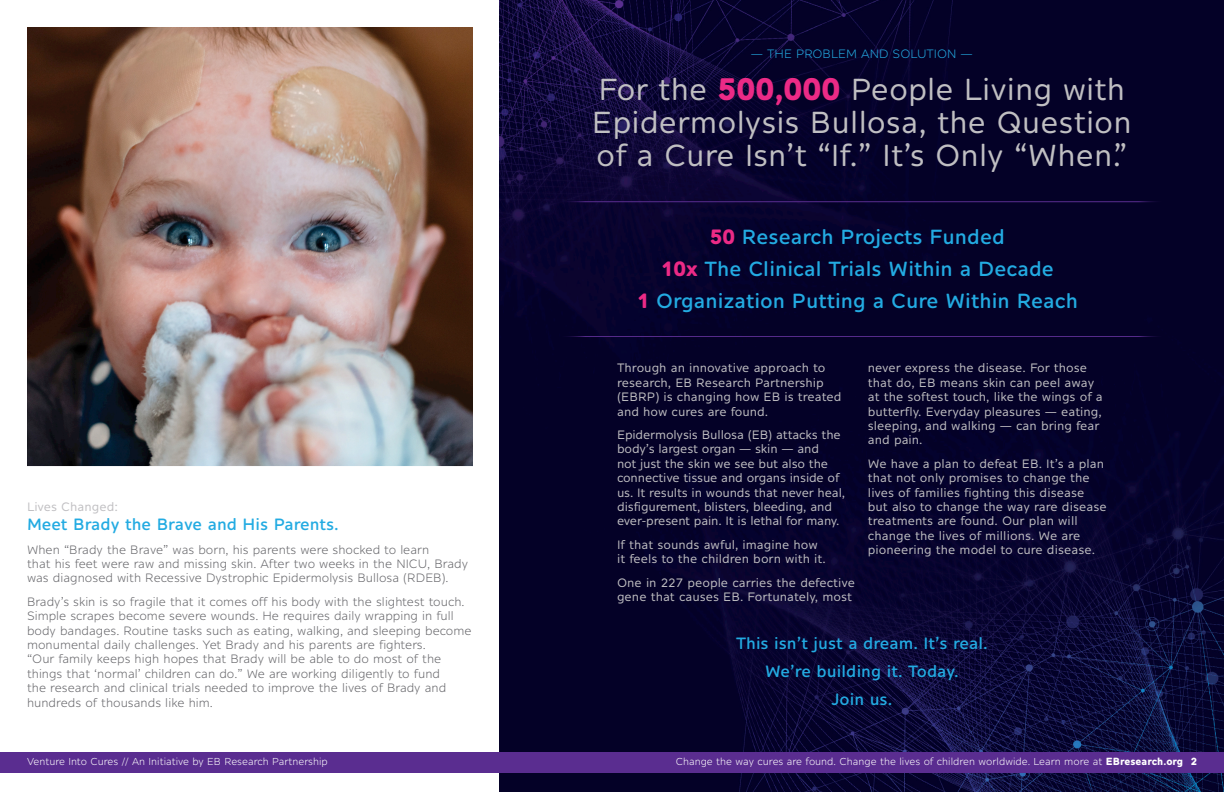
<style>
.page{position:relative;width:1224px;height:792px;background:#fff}
.page>*{position:absolute;margin:0;border:0;box-sizing:border-box;transform-origin:0 0}
.Headline_Span{font:30px/33px "Alleyn";color:#c0bfc2}
.Subhead_Span{font:500 20px "Alleyn";color:#23abe2}
.Subhead_Span-2{font:500 16px "Alleyn";color:#23abe2}
.Body_Copy_On_Purple{font:12px/14.4px "Alleyn";color:#c0bfc2}
.Body_Copy{font:12px/14.4px "Alleyn";color:#656569}
.Page_Section_Header{font:12px "Alleyn";color:#23abe2}
.Sidebar_Section{font:12px "Alleyn";color:#c0bfc2}
.Page_CTA{font:10px "Alleyn";color:#fff}
.s1{font-weight:700;color:#ec2a86}
.s2{font-weight:700}
</style>
<div class="page">
<img style="left:27px;top:27px;width:446px;height:439px">
<img style="left:500px;top:0;width:724px;height:792px">
<hr style="left:558px;top:201px;width:608px;height:1px;background:#5a2d90">
<hr style="left:558px;top:336px;width:608px;height:1px;background:#5a2d90">
<div style="left:0;top:752px;width:1224px;height:20px;background:#5a2d90"></div>
<p class="Page_Section_Header" style="left:751px;top:46px;width:223px">— THE PROBLEM AND SOLUTION —</p>
<p class="Headline_Span" style="left:592px;top:72px;width:541px">For the <span class="s1">500,000</span> People Living with<br>Epidermolysis Bullosa, the Question of a Cure Isn’t “If.” It’s Only “When.”</p>
<p class="Sidebar_Section" style="left:27px;top:500px;width:93px">Lives Changed:</p>
<p class="Subhead_Span-2" style="left:27px;top:515px;width:313px">Meet Brady the Brave and His Parents.</p>
<p class="Body_Copy" style="left:27px;top:542px;width:443px">When “Brady the Brave” was born, his parents were shocked to learn<br>that his feet were raw and missing skin. After two weeks in the NICU, Brady was diagnosed with Recessive Dystrophic Epidermolysis Bullosa (RDEB).</p>
<p class="Body_Copy" style="left:27px;top:594px;width:446px">Brady’s skin is so fragile that it comes off his body with the slightest touch.<br>Simple scrapes become severe wounds. He requires daily wrapping in full body bandages. Routine tasks such as eating, walking, and sleeping become monumental daily challenges. Yet Brady and his parents are fighters.<br>“Our family keeps high hopes that Brady will be able to do most of the things that ‘normal’ children can do.” We are working diligently to fund<br>the research and clinical trials needed to improve the lives of Brady and hundreds of thousands like him.</p>
<p class="Subhead_Span" style="left:710px;top:224px;width:297px"><span class="s1">50</span> Research Projects Funded</p>
<p class="Subhead_Span" style="left:661px;top:256px;width:395px"><span class="s1">10x</span> The Clinical Trials Within a Decade</p>
<p class="Subhead_Span" style="left:637px;top:288px;width:443px"><span class="s1">1</span> Organization Putting a Cure Within Reach</p>
<p class="Body_Copy_On_Purple" style="left:617px;top:361px;width:226px">Through an innovative approach to research, EB Research Partnership (EBRP) is changing how EB is treated and how cures are found.</p>
<p class="Body_Copy_On_Purple" style="left:617px;top:427px;width:230px">Epidermolysis Bullosa (EB) attacks the body’s largest organ — skin — and<br>not just the skin we see but also the connective tissue and organs inside of us. It results in wounds that never heal, disfigurement, blisters, bleeding, and ever-present pain. It is lethal for many.</p>
<p class="Body_Copy_On_Purple" style="left:617px;top:537px;width:210px">If that sounds awful, imagine how it feels to the children born with it.</p>
<p class="Body_Copy_On_Purple" style="left:617px;top:575px;width:239px">One in 227 people carries the defective gene that causes EB. Fortunately, most</p>
<p class="Body_Copy_On_Purple" style="left:868px;top:361px;width:236px">never express the disease. For those that do, EB means skin can peel away at the softest touch, like the wings of a butterfly. Everyday pleasures — eating, sleeping, and walking — can bring fear and pain.</p>
<p class="Body_Copy_On_Purple" style="left:868px;top:456px;width:240px">We have a plan to defeat EB. It’s a plan that not only promises to change the lives of families fighting this disease but also to change the way rare disease treatments are found. Our plan will change the lives of millions. We are pioneering the model to cure disease.</p>
<p class="Subhead_Span-2" style="left:736px;top:633px;width:253px">This isn’t just a dream. It’s real.</p>
<p class="Subhead_Span-2" style="left:765px;top:661px;width:195px">We’re building it. Today.</p>
<p class="Subhead_Span-2" style="left:831px;top:689px;width:62px">Join us.</p>
<p class="Page_CTA" style="left:27px;top:756px;width:302px">Venture Into Cures // An Initiative by EB Research Partnership</p>
<p class="Page_CTA" style="left:676px;top:756px;width:523px">Change the way cures are found. Change the lives of children worldwide. Learn more at <span class="s2">EBresearch.org 2</span></p>
</div>
